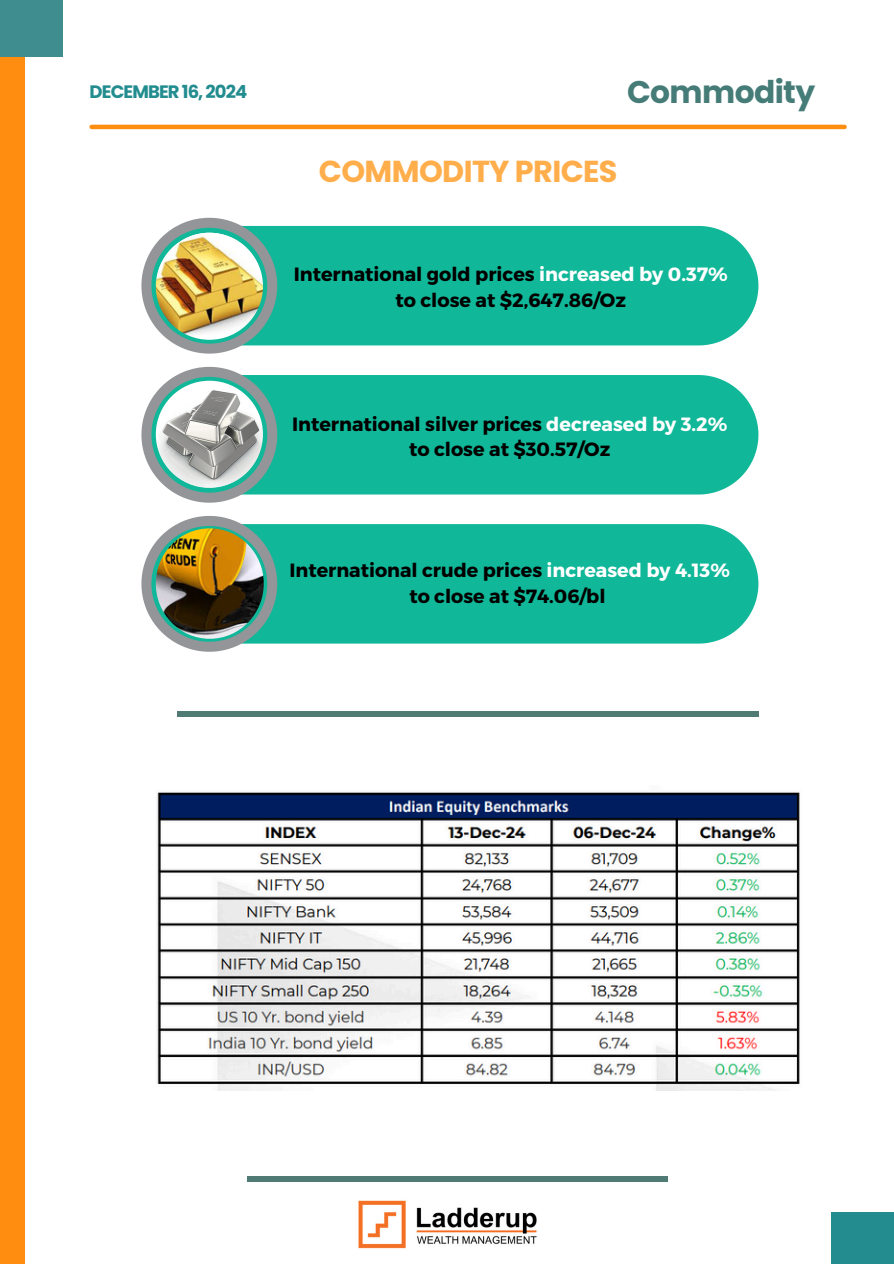
<style>
.page{position:relative;width:894px;height:1264px;background:#fff}
.page>*{position:absolute;margin:0;border:0;box-sizing:border-box;transform-origin:0 0}
.t1{font:700 31.35px "Poppins";letter-spacing:-.02em;color:#467c78}
.t2{font:700 30.3px "Poppins";letter-spacing:-.02em;color:#ffae4b}
.t3{font:700 19.2px/25.8px "Montserrat";color:#000;text-align:center}
.t4{font:700 18px "Poppins";letter-spacing:-.05em;color:#228c8f}
.s1{color:#fff}
</style>
<div class="page">
<div style="left:0;top:0;width:24px;height:1263px;background:#ff8d10"></div>
<div style="left:0;top:0;width:63px;height:56px;background:#408d8f"></div>
<div style="left:831px;top:1212px;width:62px;height:51px;background:#228c8f"></div>
<hr style="left:92px;top:125px;width:752px;height:4px;background:#ff8d10">
<svg style="left:277px;top:226px;width:481px;height:417px;fill:#10b798"></svg>
<svg style="left:141px;top:218px;width:136px;height:433px"></svg>
<img style="left:358px;top:1200px;width:179px;height:49px">
<img style="left:156px;top:233px;width:107px;height:107px;border-radius:50%">
<img style="left:156px;top:381px;width:107px;height:107px;border-radius:50%">
<img style="left:156px;top:528px;width:108px;height:110px;border-radius:50%">
<div style="left:177px;top:711px;width:581px;height:5px;background:#507b75"></div>
<div style="left:248px;top:1176px;width:420px;height:6px;background:#507b75"></div>
<img style="left:157px;top:792px;width:643px;height:298px">
<h1 class="t4" style="left:90px;top:79px;width:159px">DECEMBER 16, 2024</h1>
<p class="t1" style="left:627px;top:70px;width:190px">Commodity</p>
<p class="t2" style="left:319px;top:150px;width:300px">COMMODITY PRICES</p>
<p class="t3" style="left:293px;top:260px;width:435px">International gold prices <span class="s1">increased by 0.37% </span>to close at $2,647.86/Oz</p>
<p class="t3" style="left:292px;top:410px;width:436px">International silver prices <span class="s1">decreased by 3.2% </span>to close at $30.57/Oz</p>
<p class="t3" style="left:289px;top:556px;width:442px">International crude prices <span class="s1">increased by 4.13% </span>to close at $74.06/bl</p>
</div>
